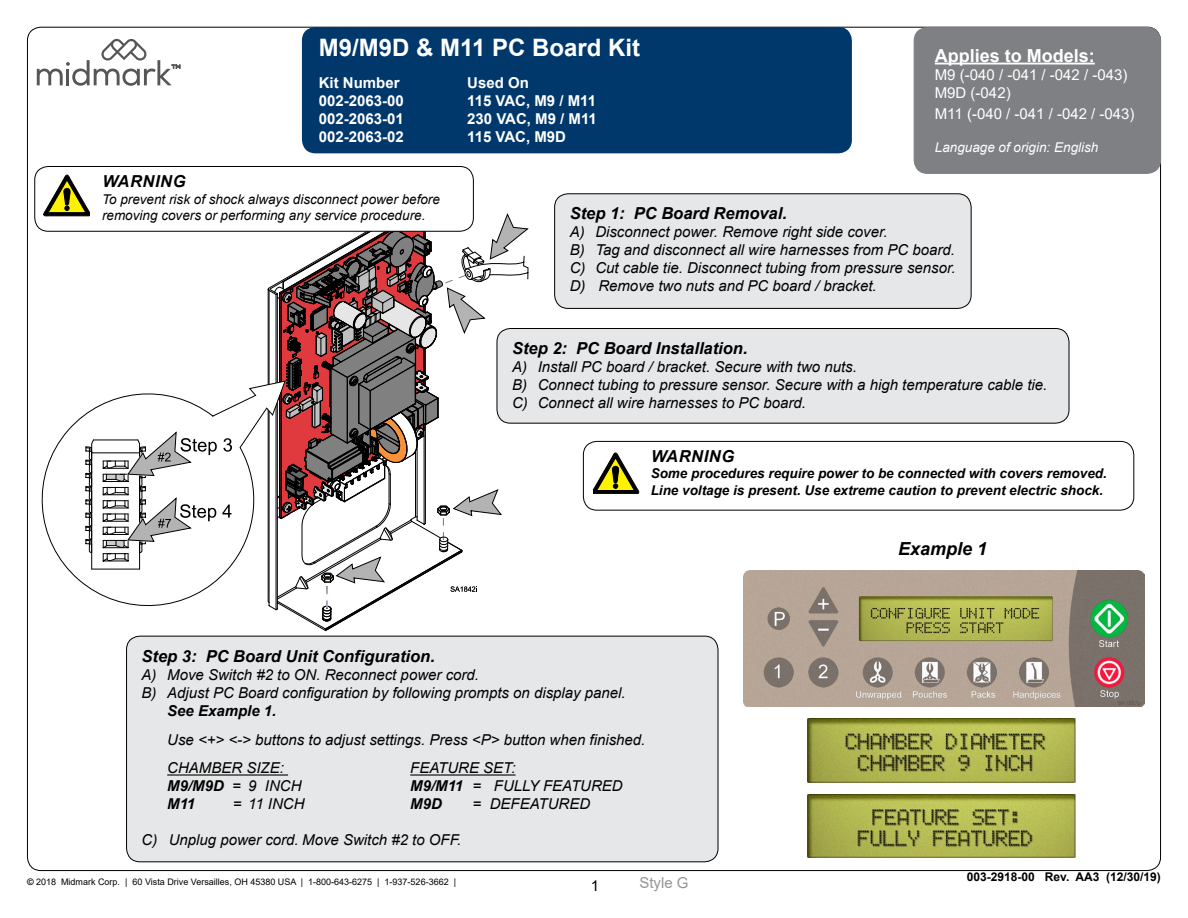
<style>
.page{position:relative;width:1188px;height:918px;background:#fff}
.page>*{position:absolute;margin:0;border:0;box-sizing:border-box;transform-origin:0 0}
.t1{font:700 24px "Arial";color:#fff}
.t2{font:700 18px "Arial";color:#fff}
.t3{font:italic 700 18px "Arial";color:#000}
.t4{font:italic 700 16.5px "Arial";color:#000}
.t5{font:italic 700 16.5px "Arial";letter-spacing:.035em;color:#000}
.t6{font:italic 15px/18px "Arial";color:#000}
.t7{font:700 15px "Arial";color:#fff}
.t8{font:15px/18px "Arial";color:#fff}
.t9{font:italic 700 15px "Arial";color:#000}
.t10{font:15px "Arial";color:#939598}
.t11{font:15px "Arial";color:#000}
.t12{font:italic 700 13.5px/16.2px "Arial";color:#000}
.t13{font:italic 13.5px/16.2px "Arial";color:#000}
.t14{font:italic 13.5px "Arial";color:#fff}
.t15{font:700 12px "Arial";color:#000}
.t16{font:9px "Arial";color:#000}
.s1{font-weight:400}
.s2{font-weight:700}
</style>
<div class="page">
<svg style="left:37px;top:39px;width:144px;height:47px"></svg>
<svg style="left:274px;top:213px;width:257px;height:418px"></svg>
<svg style="left:41px;top:380px;width:245px;height:239px"></svg>
<svg style="left:85px;top:429px;width:147px;height:141px"></svg>
<div style="left:914px;top:27px;width:247px;height:146px;background:#7e8083;border-radius:14px"></div>
<hr style="left:935px;top:63px;width:160px;height:2px;background:#fff">
<div style="left:914px;top:27px;width:247px;height:147px;border:1px solid #7e8083;border-radius:14px"></div>
<div style="left:302px;top:27px;width:550px;height:126px;background:#00386c;border-radius:14px"></div>
<div style="left:555px;top:194px;width:416px;height:114px;background:#e6e7e8;border-radius:14px"></div>
<div style="left:554px;top:194px;width:417px;height:115px;border:1px solid #000;border-radius:14px"></div>
<div style="left:497px;top:329px;width:572px;height:94px;background:#e6e7e8;border-radius:14px"></div>
<div style="left:497px;top:328px;width:572px;height:95px;border:1px solid #000;border-radius:14px"></div>
<div style="left:127px;top:636px;width:591px;height:226px;background:#e6e7e8;border-radius:14px"></div>
<hr style="left:167px;top:774px;width:121px;height:2px;background:#000">
<hr style="left:410px;top:774px;width:106px;height:2px;background:#000">
<div style="left:126px;top:636px;width:592px;height:226px;border:1px solid #000;border-radius:14px"></div>
<img style="left:744px;top:570px;width:400px;height:137px">
<img style="left:808px;top:719px;width:268px;height:63px">
<img style="left:808px;top:794px;width:268px;height:64px">
<div style="left:583px;top:441px;width:551px;height:69px;border:1px solid #000;border-radius:14px"></div>
<svg style="left:594px;top:453px;width:46px;height:41px"></svg>
<div style="left:35px;top:167px;width:438px;height:64px;background:#fff;border-radius:14px"></div>
<div style="left:35px;top:166px;width:439px;height:65px;border:1px solid #000;border-radius:14px"></div>
<svg style="left:43px;top:175px;width:46px;height:42px"></svg>
<h1 class="t1" style="left:319px;top:30px;width:323px">M9/M9D &amp; M11 PC Board Kit</h1>
<p class="t7" style="left:319px;top:72px;width:82px">Kit Number</p>
<p class="t7" style="left:467px;top:72px;width:63px">Used On</p>
<p class="t7" style="left:319px;top:90px;width:87px">002-2063-00</p>
<p class="t7" style="left:467px;top:90px;width:130px">115 VAC, M9 / M11</p>
<p class="t7" style="left:319px;top:108px;width:87px">002-2063-01</p>
<p class="t7" style="left:467px;top:108px;width:131px">230 VAC, M9 / M11</p>
<p class="t7" style="left:319px;top:126px;width:87px">002-2063-02</p>
<p class="t7" style="left:467px;top:126px;width:100px">115 VAC, M9D</p>
<p class="t2" style="left:935px;top:43px;width:162px">Applies to Models:</p>
<p class="t8" style="left:935px;top:65px;width:194px">M9 (-040 / -041 / -042 / -043)<br>M9D (-042)</p>
<p class="t8" style="left:935px;top:105px;width:201px">M11 (-040 / -041 / -042 / -043)</p>
<p class="t14" style="left:935px;top:139px;width:165px">Language of origin: English</p>
<p class="t5" style="left:102px;top:171px;width:85px">warning</p>
<p class="t13" style="left:102px;top:191px;width:339px">To prevent risk of shock always disconnect power before removing covers or performing any service procedure.</p>
<p class="t4" style="left:570px;top:203px;width:219px">Step 1: PC Board Removal.</p>
<p class="t6" style="left:570px;top:223px;width:388px">A) Disconnect power. Remove right side cover.<br>B) Tag and disconnect all wire harnesses from PC board.<br>C) Cut cable tie. Disconnect tubing from pressure sensor.<br>D) Remove two nuts and PC board / bracket.</p>
<p class="t4" style="left:512px;top:337px;width:237px">Step 2: PC Board Installation.</p>
<p class="t6" style="left:512px;top:358px;width:537px">A) Install PC board / bracket. Secure with two nuts.<br>B) Connect tubing to pressure sensor. Secure with a high temperature cable tie.<br>C) Connect all wire harnesses to PC board.</p>
<p class="t5" style="left:651px;top:445px;width:85px">warning</p>
<p class="t12" style="left:651px;top:466px;width:458px">Some procedures require power to be connected with covers removed.<br>Line voltage is present. Use extreme caution to prevent electric shock.</p>
<p class="t3" style="left:898px;top:537px;width:91px">Example 1</p>
<p class="t4" style="left:142px;top:645px;width:295px">Step 3: PC Board Unit Configuration.</p>
<p class="t6" style="left:142px;top:666px;width:486px">A) Move Switch #2 to ON. Reconnect power cord.<br>B) Adjust PC Board configuration by following prompts on display panel.</p>
<p class="t9" style="left:167px;top:701px;width:111px">See Example 1.</p>
<p class="t6" style="left:167px;top:725px;width:480px;line-height:28.8px">Use &lt;+&gt; &lt;-&gt; buttons to adjust settings. Press &lt;P&gt; button when finished.<br>CHAMBER SIZE:</p>
<p class="t6" style="left:410px;top:759px;width:107px">FEATURE SET:</p>
<p class="t9" style="left:167px;top:776px;width:136px">M9/M9D <span class="s1">= 9 INCH</span></p>
<p class="t6" style="left:410px;top:777px;width:214px"><span class="s2">M9/M11</span> = FULLY FEATURED</p>
<p class="t9" style="left:167px;top:794px;width:30px">M11</p>
<p class="t6" style="left:233px;top:795px;width:73px">= 11 INCH</p>
<p class="t9" style="left:410px;top:794px;width:33px">M9D</p>
<p class="t6" style="left:473px;top:795px;width:119px">= DEFEATURED</p>
<p class="t6" style="left:142px;top:831px;width:321px">C) Unplug power cord. Move Switch #2 to OFF.</p>
<p class="t16" style="left:27px;top:876px;width:431px"><span class="s2">©</span> 2018 Midmark Corp. | 60 Vista Drive Versailles, OH 45380 USA | 1-800-643-6275 | 1-937-526-3662 |</p>
<p class="t15" style="left:967px;top:869px;width:196px">003-2918-00 Rev. AA3 (12/30/19)</p>
<p class="t10" style="left:639px;top:872px;width:51px">Style G</p>
<p class="t11" style="left:591px;top:875px;width:10px">1</p>
</div>
